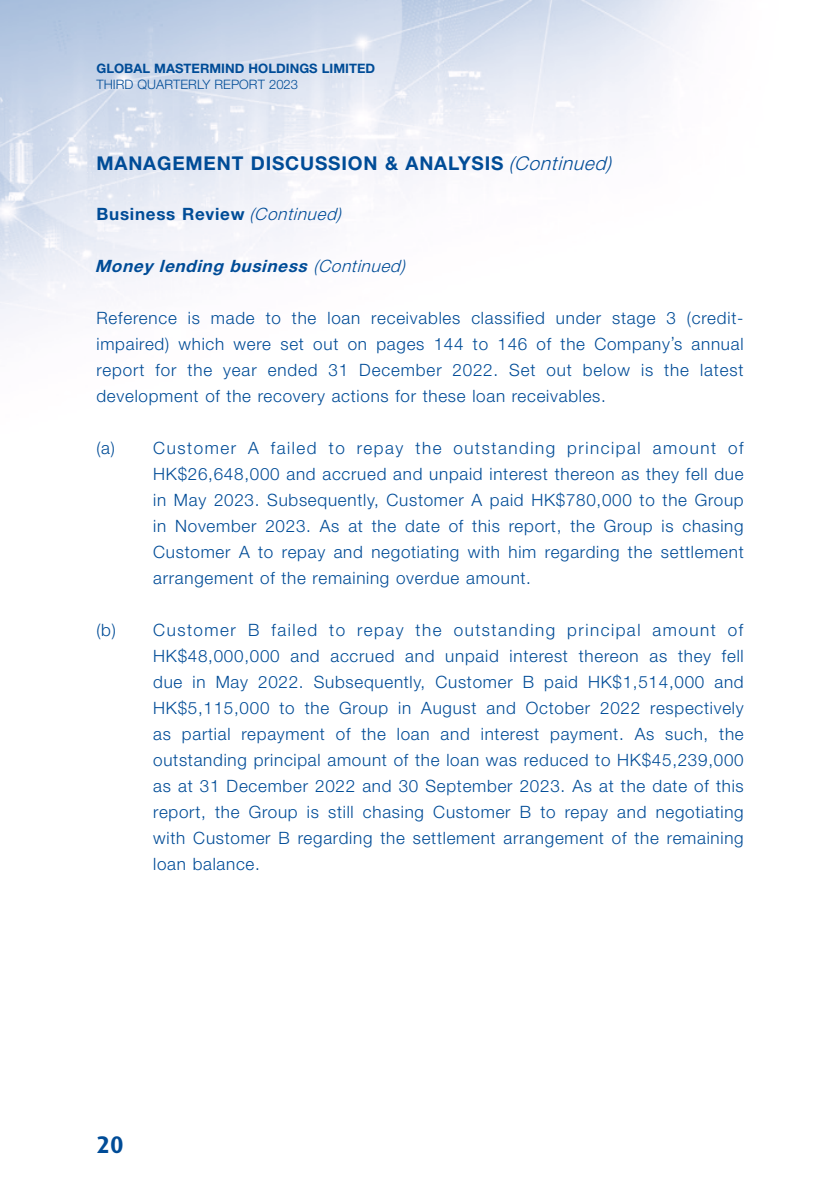
<style>
.page{position:relative;width:840px;height:1191px;background:#fff}
.page>*{position:absolute;margin:0;border:0;box-sizing:border-box;transform-origin:0 0}
.t1{font:700 24px "Dax";color:#004c97}
.Heading_1{font:700 19px "Helvetica Neue LT Std";letter-spacing:.045em;color:#004c97}
.Body_Text{font:300 17px/26px "Helvetica Neue LT Std";letter-spacing:.045em;color:#004c97;text-align:justify}
.Heading_3{font:italic 700 17px "Helvetica Neue LT Std";color:#004c97}
.Heading_2{font:700 17px "Helvetica Neue LT Std";letter-spacing:.045em;color:#004c97}
.t2{font:700 13px "Helvetica Neue LT Std";letter-spacing:.005em;color:#004c97}
.t3{font:300 13px "Helvetica Neue LT Std";letter-spacing:.005em;color:#004c97}
.s1{font-weight:300;font-style:italic}
.s2{font-weight:300}
</style>
<div class="page">
<img style="left:0;top:0;width:698px;height:323px">
<p class="t2" style="left:96px;top:60px;width:280px">GLOBAL MASTERMIND HOLDINGS LIMITED</p>
<p class="t3" style="left:96px;top:77px;width:203px">THIRD QUARTERLY REPORT 2023</p>
<p class="Heading_1" style="left:96px;top:151px;width:516px">MANAGEMENT DISCUSSION &amp; ANALYSIS <span class="s1">(Continued)</span></p>
<p class="Heading_2" style="left:96px;top:203px;width:246px">Business Review <span class="s1">(Continued)</span></p>
<p class="Heading_3" style="left:95px;top:255px;width:311px">Money lending business <span class="s2">(Continued)</span></p>
<p class="Body_Text" style="left:96px;top:304px;width:648px">Reference is made to the loan receivables classified under stage 3 (credit&shy;impaired) which were set out on pages 144 to 146 of the Company’s annual report for the year ended 31 December 2022. Set out below is the latest development of the recovery actions for these loan receivables.</p>
<p class="Body_Text" style="left:153px;top:434px;width:591px;text-indent:-57px">(a) Customer A failed to repay the outstanding principal amount of HK$26,648,000 and accrued and unpaid interest thereon as they fell due in May 2023. Subsequently, Customer A paid HK$780,000 to the Group in November 2023. As at the date of this report, the Group is chasing Customer A to repay and negotiating with him regarding the settlement arrangement of the remaining overdue amount.</p>
<p class="Body_Text" style="left:153px;top:616px;width:591px;text-indent:-57px">(b) Customer B failed to repay the outstanding principal amount of HK$48,000,000 and accrued and unpaid interest thereon as they fell due in May 2022. Subsequently, Customer B paid HK$1,514,000 and HK$5,115,000 to the Group in August and October 2022 respectively as partial repayment of the loan and interest payment. As such, the outstanding principal amount of the loan was reduced to HK$45,239,000 as at 31 December 2022 and 30 September 2023. As at the date of this report, the Group is still chasing Customer B to repay and negotiating with Customer B regarding the settlement arrangement of the remaining loan balance.</p>
<h1 class="t1" style="left:96px;top:1131px;width:29px">20</h1>
</div>
